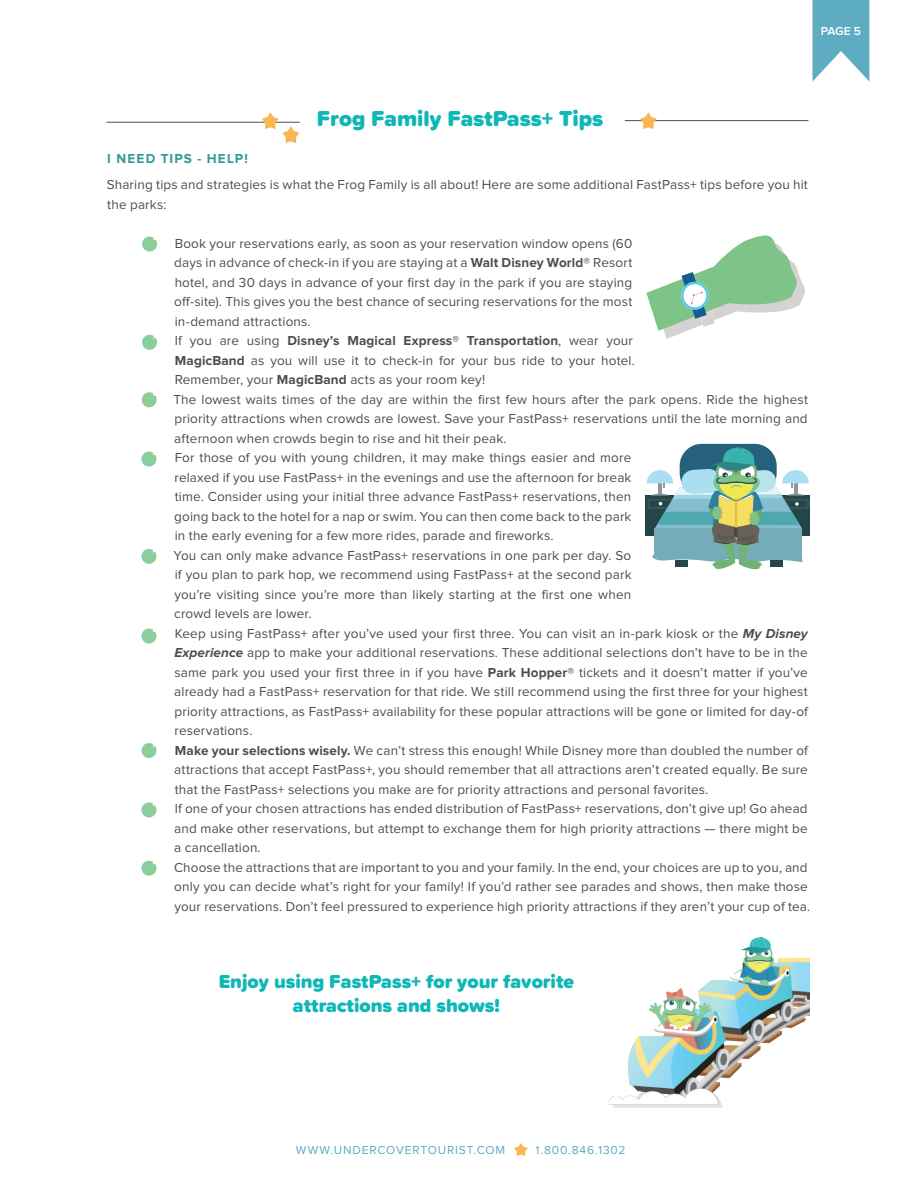
<style>
.page{position:relative;width:918px;height:1188px;background:#fff}
.page>*{position:absolute;margin:0;border:0;box-sizing:border-box;transform-origin:0 0}
.h2b{font:900 22.5px "Proxima Soft";color:#0fb7b6}
.h2b-2{font:900 19.5px "Proxima Soft";color:#0fb7b6}
.List_Paragraph{font:13.5px/19.5px "Proxima Nova";letter-spacing:.01em;color:#4d4d4d;text-align:justify}
.t1{font:700 13.5px "Proxima Nova";letter-spacing:.09em;color:#329999}
.t2{font:12px "Proxima Nova";letter-spacing:.07em;color:#5caac3}
.t3{font:600 12px "Proxima Nova";color:#fff}
.s1{font-weight:700}
.s2{font-weight:700;font-style:italic}
</style>
<div class="page">
<svg style="left:812px;top:0;width:57px;height:82px"></svg>
<svg style="left:514px;top:1143px;width:14px;height:13px"></svg>
<svg style="left:141px;top:452px;width:15px;height:15px"></svg>
<svg style="left:141px;top:549px;width:15px;height:15px"></svg>
<svg style="left:141px;top:629px;width:15px;height:15px"></svg>
<svg style="left:141px;top:743px;width:15px;height:15px"></svg>
<svg style="left:141px;top:802px;width:15px;height:15px"></svg>
<svg style="left:141px;top:861px;width:15px;height:15px"></svg>
<div style="left:645px;top:496px;width:29px;height:40px;background:#254649"></div>
<div style="left:781px;top:496px;width:29px;height:40px;background:#254649"></div>
<svg style="left:647px;top:444px;width:162px;height:125px"></svg>
<svg style="left:142px;top:392px;width:15px;height:15px"></svg>
<hr style="left:106px;top:122px;width:194px;height:1px;background:#4d4d4d">
<svg style="left:262px;top:112px;width:37px;height:31px"></svg>
<hr style="left:625px;top:120px;width:183px;height:1px;background:#4d4d4d">
<svg style="left:640px;top:112px;width:17px;height:17px"></svg>
<svg style="left:142px;top:237px;width:15px;height:15px"></svg>
<svg style="left:142px;top:335px;width:15px;height:15px"></svg>
<svg style="left:646px;top:235px;width:159px;height:104px"></svg>
<img style="left:608px;top:936px;width:202px;height:172px">
<p class="t3" style="left:821px;top:26px;width:41px">PAGE 5</p>
<p class="h2b" style="left:317px;top:101px;width:288px">Frog Family FastPass+ Tips</p>
<p class="t1" style="left:107px;top:152px;width:142px">I NEED TIPS - HELP!</p>
<p class="List_Paragraph" style="left:107px;top:176px;width:703px">Sharing tips and strategies is what the Frog Family is all about! Here are some additional FastPass+ tips before you hit the parks:</p>
<p class="List_Paragraph" style="left:174px;top:234px;width:460px;text-indent:-31px">• Book your reservations early, as soon as your reservation window opens (60 days in advance of check-in if you are staying at a <span class="s1">Walt Disney World®</span> Resort hotel, and 30 days in advance of your first day in the park if you are staying off-site). This gives you the best chance of securing reservations for the most in-demand attractions.</p>
<p class="List_Paragraph" style="left:175px;top:332px;width:462px;text-align:left;text-indent:-32px">• If you are using <span class="s1">Disney’s Magical Express® Transportation</span>, wear your<br><span class="s1">MagicBand</span> as you will use it to check-in for your bus ride to your hotel.<br>Remember, your <span class="s1">MagicBand</span> acts as your room key!</p>
<p class="List_Paragraph" style="left:174px;top:390px;width:635px;text-indent:-29px">• The lowest waits times of the day are within the first few hours after the park opens. Ride the highest priority attractions when crowds are lowest. Save your FastPass+ reservations until the late morning and afternoon when crowds begin to rise and hit their peak.</p>
<p class="List_Paragraph" style="left:174px;top:449px;width:459px;text-indent:-31px">• For those of you with young children, it may make things easier and more relaxed if you use FastPass+ in the evenings and use the afternoon for break time. Consider using your initial three advance FastPass+ reservations, then going back to the hotel for a nap or swim. You can then come back to the park in the early evening for a few more rides, parade and fireworks.</p>
<p class="List_Paragraph" style="left:174px;top:546px;width:459px;text-indent:-31px">• You can only make advance FastPass+ reservations in one park per day. So if you plan to park hop, we recommend using FastPass+ at the second park you’re visiting since you’re more than likely starting at the first one when crowd levels are lower.</p>
<p class="List_Paragraph" style="left:174px;top:624px;width:635px;text-indent:-29px">• Keep using FastPass+ after you’ve used your first three. You can visit an in-park kiosk or the <span class="s2">My Disney Experience</span> app to make your additional reservations. These additional selections don’t have to be in the same park you used your first three in if you have <span class="s1">Park Hopper®</span> tickets and it doesn’t matter if you’ve already had a FastPass+ reservation for that ride. We still recommend using the first three for your highest priority attractions, as FastPass+ availability for these popular attractions will be gone or limited for day-of reservations.</p>
<p class="List_Paragraph" style="left:174px;top:741px;width:635px;text-indent:-29px"><span class="s1">• Make your selections wisely.</span> We can’t stress this enough! While Disney more than doubled the number of attractions that accept FastPass+, you should remember that all attractions aren’t created equally. Be sure that the FastPass+ selections you make are for priority attractions and personal favorites.</p>
<p class="List_Paragraph" style="left:174px;top:800px;width:635px;text-indent:-29px">• If one of your chosen attractions has ended distribution of FastPass+ reservations, don’t give up! Go ahead and make other reservations, but attempt to exchange them for high priority attractions — there might be a cancellation.</p>
<p class="List_Paragraph" style="left:174px;top:858px;width:638px;text-align:left;text-indent:-29px">• Choose the attractions that are important to you and your family. In the end, your choices are up to you, and only you can decide what’s right for your family! If you’d rather see parades and shows, then make those your reservations. Don’t feel pressured to experience high priority attractions if they aren’t your cup of tea.</p>
<p class="h2b-2" style="left:219px;top:967px;width:357px">Enjoy using FastPass+ for your favorite</p>
<p class="h2b-2" style="left:293px;top:990px;width:208px">attractions and shows!</p>
<p class="t2" style="left:296px;top:1145px;width:211px">WWW.UNDERCOVERTOURIST.COM</p>
<p class="t2" style="left:536px;top:1145px;width:91px">1.800.846.1302</p>
</div>
